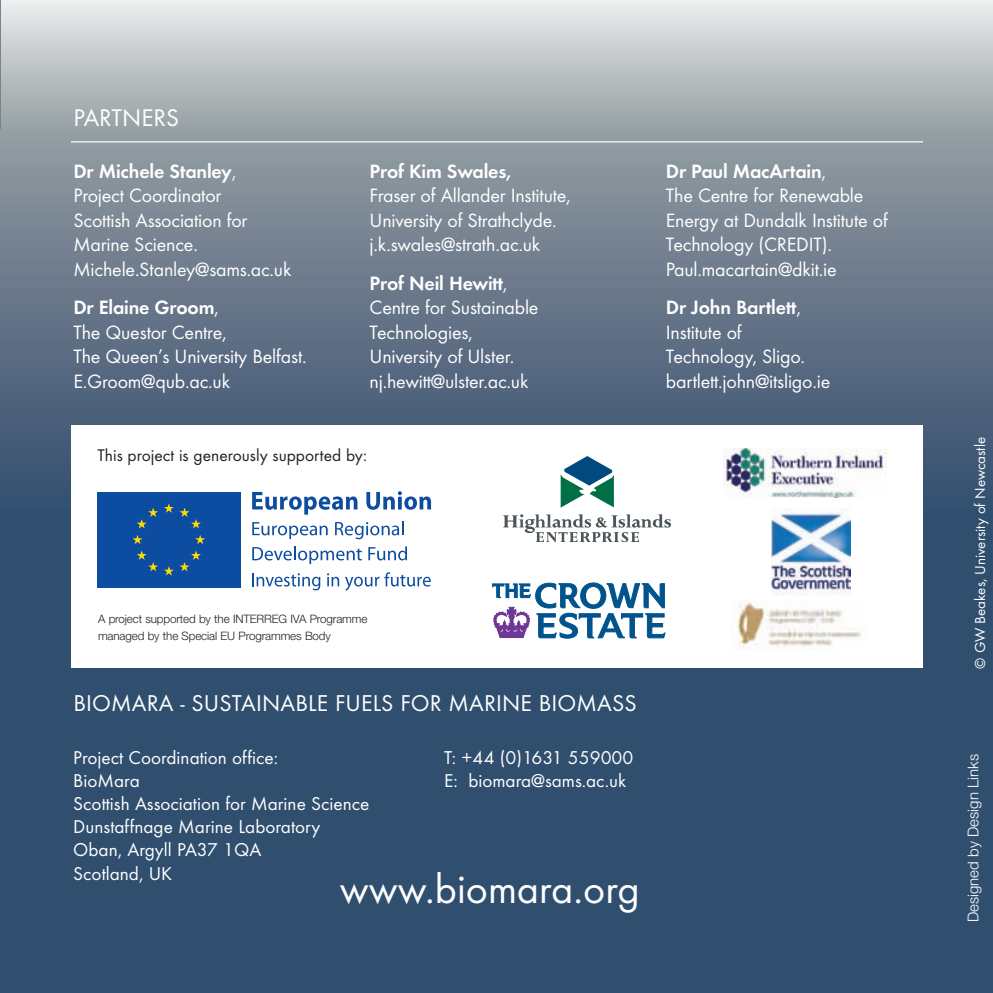
<style>
.page{position:relative;width:993px;height:993px;background:#fff}
.page>*{position:absolute;margin:0;border:0;box-sizing:border-box;transform-origin:0 0}
.t1{font:42.5px "Futura T";color:#fff}
.t2{font:25px "Futura T";color:#fff}
.t3{font:23.75px "Futura T";letter-spacing:.005em;color:#fff}
.t4{font:20px/24.5px "Futura T";letter-spacing:-.01em;color:#fff}
.t5{font:600 20px "Futura T";letter-spacing:-.01em;color:#fff}
.t6{font:19.25px/23px "Futura T";color:#fff}
.t7{font:17.5px "Futura T";color:#231f20}
.t8{font:15px "Futura T";color:#fff}
.t9{font:300 15px "Helvetica Neue";color:#fff}
.t10{font:300 11.5px/16.8px "Helvetica Neue";letter-spacing:-.01em;color:#231f20}
.s1{font-weight:600}
</style>
<div class="page">
<div style="left:0;top:0;width:992px;height:131px;background:linear-gradient(to bottom,#ecedee,#959fa2)"></div>
<hr style="left:0;top:0;width:1px;height:992px;background:#75858a">
<div style="left:0;top:129px;width:992px;height:383px;background:linear-gradient(to bottom,#939ba1,#354e6f)"></div>
<hr style="left:71px;top:141px;width:851px;height:1px;background:#fff">
<div style="left:0;top:510px;width:992px;height:482px;background:#304f6f"></div>
<div style="left:71px;top:425px;width:850px;height:242px;background:#fff"></div>
<svg style="left:492px;top:582px;width:173px;height:56px"></svg>
<svg style="left:560px;top:456px;width:53px;height:51px"></svg>
<svg style="left:503px;top:514px;width:167px;height:28px"></svg>
<img style="left:737px;top:600px;width:125px;height:48px">
<img style="left:723px;top:448px;width:163px;height:49px">
<img style="left:771px;top:508px;width:78px;height:87px">
<div style="left:97px;top:492px;width:143px;height:95px;background:#0d4da1"></div>
<svg style="left:137px;top:507px;width:21px;height:21px"></svg>
<svg style="left:132px;top:535px;width:10px;height:9px"></svg>
<svg style="left:137px;top:550px;width:21px;height:21px"></svg>
<svg style="left:164px;top:550px;width:37px;height:25px"></svg>
<svg style="left:195px;top:535px;width:10px;height:9px"></svg>
<svg style="left:164px;top:503px;width:37px;height:25px"></svg>
<svg style="left:252px;top:492px;width:105px;height:22px"></svg>
<svg style="left:366px;top:491px;width:65px;height:18px"></svg>
<svg style="left:252px;top:522px;width:75px;height:17px"></svg>
<svg style="left:335px;top:521px;width:68px;height:18px"></svg>
<svg style="left:252px;top:546px;width:110px;height:18px"></svg>
<svg style="left:368px;top:546px;width:39px;height:14px"></svg>
<svg style="left:252px;top:573px;width:68px;height:17px"></svg>
<svg style="left:327px;top:573px;width:12px;height:13px"></svg>
<svg style="left:345px;top:572px;width:85px;height:18px"></svg>
<p class="t2" style="left:73px;top:103px;width:107px">PARTNERS</p>
<p class="t4" style="left:73px;top:158px;width:219px"><span class="s1">Dr Michele Stanley</span>,<br>Project Coordinator<br>Scottish Association for<br>Marine Science.<br>Michele.Stanley@sams.ac.uk</p>
<p class="t4" style="left:73px;top:295px;width:234px"><span class="s1">Dr Elaine Groom</span>,<br>The Questor Centre,<br>The Queen’s University Belfast.<br>E.Groom@qub.ac.uk</p>
<p class="t5" style="left:369px;top:159px;width:143px">Prof Kim Swales,</p>
<p class="t4" style="left:369px;top:183px;width:203px">Fraser of Allander Institute,<br>University of Strathclyde. j.k.swales@strath.ac.uk</p>
<p class="t4" style="left:369px;top:270px;width:170px"><span class="s1">Prof Neil Hewitt</span>,<br>Centre for Sustainable<br>Technologies,<br>University of Ulster. nj.hewitt@ulster.ac.uk</p>
<p class="t7" style="left:97px;top:444px;width:271px">This project is generously supported by:</p>
<p class="t4" style="left:665px;top:158px;width:223px"><span class="s1">Dr Paul MacArtain</span>,<br>The Centre for Renewable<br>Energy at Dundalk Institute of<br>Technology (CREDIT).<br>Paul.macartain@dkit.ie</p>
<p class="t4" style="left:665px;top:295px;width:166px"><span class="s1">Dr John Bartlett</span>,<br>Institute of<br>Technology, Sligo. bartlett.john@itsligo.ie</p>
<p class="t10" style="left:98px;top:611px;width:271px">A project supported by the INTERREG IVA Programme managed by the Special EU Programmes Body</p>
<p class="t3" style="left:73px;top:689px;width:564px">BIOMARA - SUSTAINABLE FUELS FOR MARINE BIOMASS</p>
<p class="t6" style="left:73px;top:745px;width:298px">Project Coordination office:<br>BioMara<br>Scottish Association for Marine Science<br>Dunstaffnage Marine Laboratory<br>Oban, Argyll PA37 1QA<br>Scotland, UK</p>
<p class="t6" style="left:444px;top:745px;width:191px">T: +44 (0)1631 559000<br>E: biomara@sams.ac.uk</p>
<h1 class="t1" style="left:340px;top:862px;width:301px">www.biomara.org</h1>
<p class="t8" style="left:970px;top:668px;width:233px;rotate:-90deg">© GW Beakes, University of Newcastle</p>
<p class="t9" style="left:967px;top:922px;width:170px;rotate:-90deg">Designed by Design Links</p>
</div>
